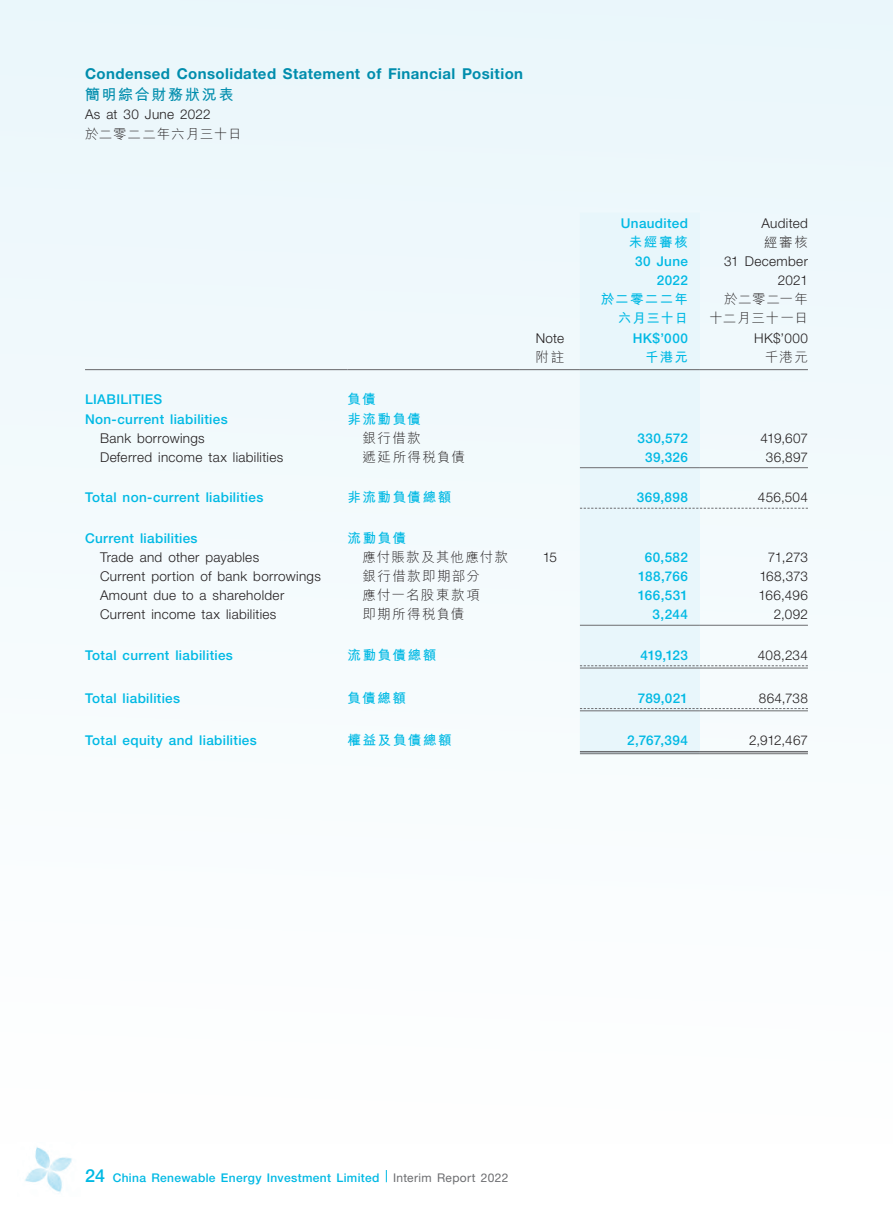
<style>
.page{position:relative;width:893px;height:1212px;background:#fff}
.page>*{position:absolute;margin:0;border:0;box-sizing:border-box;transform-origin:0 0}
.t1{font:700 15px "Helvetica Neue LT Std";letter-spacing:.03em;color:#008dad}
.t2{font:700 15px "M Hei HK";letter-spacing:.11em;color:#008dad}
._15_Table_Stub{font:300 13.5px "Helvetica Neue LT Std";letter-spacing:.025em;color:#231f20}
._15_Table_Stub-2{font:500 13.5px "Helvetica Neue LT Std";letter-spacing:.025em;color:#00b9e4}
._01_Body_Text{font:300 13.5px/19.2px "Helvetica Neue LT Std";letter-spacing:.02em;color:#231f20;text-align:right}
._01_Body_Text-2{font:500 13.5px/19.2px "Helvetica Neue LT Std";letter-spacing:.025em;color:#00b9e4;text-align:right}
._15_Table_Stub-3{font:300 13.5px "M Hei HK";letter-spacing:.1em;color:#231f20}
._15_Table_Stub-4{font:700 13.5px "M Hei HK";letter-spacing:.115em;color:#00b9e4}
._01_Body_Text-3{font:300 13.5px/19.2px "M Hei HK";letter-spacing:.055em;color:#231f20;text-align:right}
._01_Body_Text-4{font:700 13.5px/19.2px "M Hei HK";letter-spacing:.095em;color:#00b9e4;text-align:right}
.t3{font:500 12px "Helvetica Neue LT Std";letter-spacing:.03em;color:#00b9e4}
.s1{font-size:18px}
.s2{font-weight:400;color:#6c6d70}
</style>
<div class="page">
<div style="left:0;top:0;width:893px;height:1144px;background:#f4fafd"></div>
<img style="left:18px;top:1142px;width:62px;height:51px">
<svg style="left:386px;top:1170px;width:1px;height:12px"></svg>
<div style="left:580px;top:213px;width:120px;height:540px;background:#e8f6fb"></div>
<hr style="left:85px;top:369px;width:262px;height:1px;background:#6c6d70">
<hr style="left:347px;top:369px;width:173px;height:1px;background:#6c6d70">
<hr style="left:520px;top:369px;width:60px;height:1px;background:#6c6d70">
<hr style="left:580px;top:369px;width:120px;height:1px;background:#6c6d70">
<hr style="left:700px;top:369px;width:108px;height:1px;background:#6c6d70">
<hr style="left:580px;top:467px;width:120px;height:1px;background:#6c6d70">
<hr style="left:700px;top:467px;width:108px;height:1px;background:#6c6d70">
<svg style="left:580px;top:508px;width:228px;height:1px"></svg>
<hr style="left:580px;top:625px;width:120px;height:1px;background:#6c6d70">
<hr style="left:700px;top:625px;width:108px;height:1px;background:#6c6d70">
<svg style="left:580px;top:665px;width:228px;height:1px"></svg>
<hr style="left:580px;top:668px;width:120px;height:1px;background:#6c6d70">
<hr style="left:700px;top:668px;width:108px;height:1px;background:#6c6d70">
<svg style="left:580px;top:708px;width:228px;height:1px"></svg>
<hr style="left:580px;top:710px;width:120px;height:1px;background:#6c6d70">
<hr style="left:700px;top:710px;width:108px;height:1px;background:#6c6d70">
<hr style="left:580px;top:751px;width:120px;height:1px;background:#6c6d70">
<hr style="left:580px;top:753px;width:120px;height:1px;background:#6c6d70">
<hr style="left:700px;top:751px;width:108px;height:1px;background:#6c6d70">
<hr style="left:700px;top:753px;width:108px;height:1px;background:#6c6d70">
<p class="t1" style="left:85px;top:64px;width:440px">Condensed Consolidated Statement of Financial Position</p>
<p class="t2" style="left:85px;top:84px;width:150px">簡明綜合財務狀況表</p>
<p class="_15_Table_Stub" style="left:85px;top:106px;width:127px">As at 30 June 2022</p>
<p class="_01_Body_Text-3" style="left:85px;top:124px;width:158px">於二零二二年六月三十日</p>
<p class="_01_Body_Text-2" style="left:621px;top:213px;width:69px">Unaudited</p>
<p class="_01_Body_Text" style="left:762px;top:213px;width:48px">Audited</p>
<p class="_01_Body_Text-4" style="left:629px;top:231px;width:61px">未經審核</p>
<p class="_01_Body_Text-3" style="left:764px;top:232px;width:45px">經審核</p>
<p class="_01_Body_Text-2" style="left:635px;top:251px;width:54px">30 June<br>2022</p>
<p class="_01_Body_Text" style="left:724px;top:251px;width:85px">31 December<br>2021</p>
<p class="_01_Body_Text-4" style="left:601px;top:289px;width:88px">於二零二二年六月三十日</p>
<p class="_01_Body_Text-3" style="left:709px;top:290px;width:100px">於二零二一年十二月三十一日</p>
<p class="_01_Body_Text" style="left:536px;top:328px;width:30px">Note</p>
<p class="_01_Body_Text-2" style="left:633px;top:328px;width:57px">HK$’000</p>
<p class="_01_Body_Text" style="left:754px;top:328px;width:55px">HK$’000</p>
<p class="_01_Body_Text-3" style="left:536px;top:347px;width:30px">附註</p>
<p class="_01_Body_Text-4" style="left:645px;top:346px;width:44px">千港元</p>
<p class="_01_Body_Text-3" style="left:765px;top:347px;width:45px">千港元</p>
<p class="_15_Table_Stub-2" style="left:85px;top:392px;width:79px">LIABILITIES</p>
<p class="_15_Table_Stub-4" style="left:347px;top:390px;width:30px">負債</p>
<p class="_15_Table_Stub-2" style="left:85px;top:411px;width:144px">Non-current liabilities</p>
<p class="_15_Table_Stub-4" style="left:347px;top:409px;width:75px">非流動負債</p>
<p class="_15_Table_Stub" style="left:100px;top:430px;width:106px">Bank borrowings</p>
<p class="_15_Table_Stub-3" style="left:362px;top:431px;width:60px">銀行借款</p>
<p class="_01_Body_Text-2" style="left:637px;top:428px;width:52px">330,572</p>
<p class="_01_Body_Text" style="left:760px;top:428px;width:49px">419,607</p>
<p class="_15_Table_Stub" style="left:100px;top:449px;width:185px">Deferred income tax liabilities</p>
<p class="_15_Table_Stub-3" style="left:362px;top:450px;width:104px">遞延所得稅負債</p>
<p class="_01_Body_Text-2" style="left:645px;top:447px;width:44px">39,326</p>
<p class="_01_Body_Text" style="left:766px;top:447px;width:43px">36,897</p>
<p class="_15_Table_Stub-2" style="left:85px;top:489px;width:180px">Total non-current liabilities</p>
<p class="_15_Table_Stub-4" style="left:347px;top:488px;width:105px">非流動負債總額</p>
<p class="_01_Body_Text-2" style="left:637px;top:488px;width:53px">369,898</p>
<p class="_01_Body_Text" style="left:758px;top:488px;width:52px">456,504</p>
<p class="_15_Table_Stub-2" style="left:85px;top:530px;width:114px">Current liabilities</p>
<p class="_15_Table_Stub-4" style="left:347px;top:528px;width:60px">流動負債</p>
<p class="_15_Table_Stub" style="left:100px;top:549px;width:161px">Trade and other payables</p>
<p class="_15_Table_Stub-3" style="left:362px;top:550px;width:147px">應付賬款及其他應付款</p>
<p class="_01_Body_Text" style="left:543px;top:547px;width:16px">15</p>
<p class="_01_Body_Text-2" style="left:645px;top:547px;width:45px">60,582</p>
<p class="_01_Body_Text" style="left:768px;top:547px;width:41px">71,273</p>
<p class="_15_Table_Stub" style="left:100px;top:568px;width:222px">Current portion of bank borrowings</p>
<p class="_15_Table_Stub-3" style="left:362px;top:569px;width:119px">銀行借款即期部分</p>
<p class="_01_Body_Text-2" style="left:638px;top:567px;width:51px">188,766</p>
<p class="_01_Body_Text" style="left:759px;top:566px;width:50px">168,373</p>
<p class="_15_Table_Stub" style="left:100px;top:587px;width:186px">Amount due to a shareholder</p>
<p class="_15_Table_Stub-3" style="left:362px;top:588px;width:119px">應付一名股東款項</p>
<p class="_01_Body_Text-2" style="left:638px;top:586px;width:52px">166,531</p>
<p class="_01_Body_Text" style="left:759px;top:585px;width:51px">166,496</p>
<p class="_15_Table_Stub" style="left:100px;top:606px;width:178px">Current income tax liabilities</p>
<p class="_15_Table_Stub-3" style="left:362px;top:607px;width:104px">即期所得稅負債</p>
<p class="_01_Body_Text-2" style="left:653px;top:605px;width:37px">3,244</p>
<p class="_01_Body_Text" style="left:774px;top:605px;width:36px">2,092</p>
<p class="_15_Table_Stub-2" style="left:85px;top:647px;width:149px">Total current liabilities</p>
<p class="_15_Table_Stub-4" style="left:347px;top:645px;width:90px">流動負債總額</p>
<p class="_01_Body_Text-2" style="left:640px;top:645px;width:49px">419,123</p>
<p class="_01_Body_Text" style="left:758px;top:645px;width:52px">408,234</p>
<p class="_15_Table_Stub-2" style="left:85px;top:690px;width:97px">Total liabilities</p>
<p class="_15_Table_Stub-4" style="left:347px;top:688px;width:60px">負債總額</p>
<p class="_01_Body_Text-2" style="left:638px;top:688px;width:52px">789,021</p>
<p class="_01_Body_Text" style="left:759px;top:688px;width:51px">864,738</p>
<p class="_15_Table_Stub-2" style="left:85px;top:733px;width:173px">Total equity and liabilities</p>
<p class="_15_Table_Stub-4" style="left:347px;top:731px;width:106px">權益及負債總額</p>
<p class="_01_Body_Text-2" style="left:627px;top:731px;width:62px">2,767,394</p>
<p class="_01_Body_Text" style="left:749px;top:731px;width:60px">2,912,467</p>
<p class="t3" style="left:85px;top:1170px;width:425px"><span class="s1">24</span> China Renewable Energy Investment Limited <span class="s2">Interim Report 2022</span></p>
</div>
